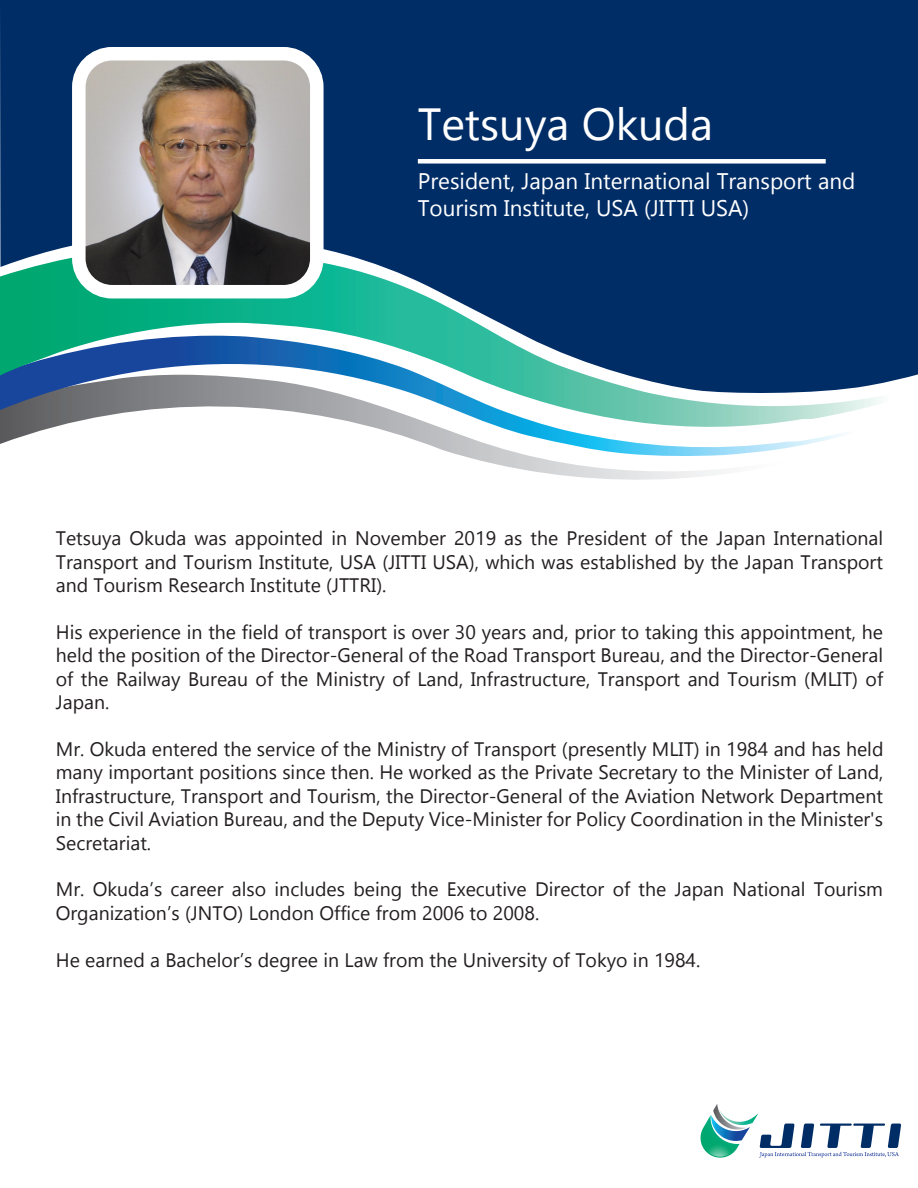
<style>
.page{position:relative;width:918px;height:1188px;background:#fff}
.page>*{position:absolute;margin:0;border:0;box-sizing:border-box;transform-origin:0 0}
.t1{font:45px "Gadugi";color:#fff}
.t2{font:22.5px/27px "Gadugi";color:#fff}
.t3{font:19.5px/23.4px "Gadugi";color:#231f20;text-align:justify}
</style>
<div class="page">
<div style="left:0;top:0;width:918px;height:246px;background:#002d66"></div>
<svg style="left:467px;top:457px;width:254px;height:23px"></svg>
<svg style="left:0;top:439px;width:829px;height:18px"></svg>
<svg style="left:0;top:246px;width:918px;height:193px"></svg>
<div style="left:418px;top:159px;width:408px;height:5px;background:#fff"></div>
<img style="left:79px;top:54px;width:238px;height:238px">
<div style="left:72px;top:47px;width:252px;height:251px;border:14px solid #fff;border-radius:33px"></div>
<svg style="left:700px;top:1104px;width:201px;height:54px"></svg>
<h1 class="t1" style="left:418px;top:97px;width:297px">Tetsuya Okuda</h1>
<p class="t2" style="left:418px;top:168px;width:439px">President, Japan International Transport and<br>Tourism Institute, USA (JITTI USA)</p>
<p class="t3" style="left:56px;top:527px;width:829px">Tetsuya Okuda was appointed in November 2019 as the President of the Japan International Transport and Tourism Institute, USA (JITTI USA), which was established by the Japan Transport and Tourism Research Institute (JTTRI).</p>
<p class="t3" style="left:56px;top:620px;width:829px">His experience in the field of transport is over 30 years and, prior to taking this appointment, he held the position of the Director-General of the Road Transport Bureau, and the Director-General of the Railway Bureau of the Ministry of Land, Infrastructure, Transport and Tourism (MLIT) of Japan.</p>
<p class="t3" style="left:56px;top:737px;width:829px">Mr. Okuda entered the service of the Ministry of Transport (presently MLIT) in 1984 and has held many important positions since then. He worked as the Private Secretary to the Minister of Land, Infrastructure, Transport and Tourism, the Director-General of the Aviation Network Department in the Civil Aviation Bureau, and the Deputy Vice-Minister for Policy Coordination in the Minister's Secretariat.</p>
<p class="t3" style="left:56px;top:878px;width:829px">Mr. Okuda’s career also includes being the Executive Director of the Japan National Tourism<br>Organization’s (JNTO) London Office from 2006 to 2008.</p>
<p class="t3" style="left:56px;top:948px;width:646px">He earned a Bachelor’s degree in Law from the University of Tokyo in 1984.</p>
</div>
